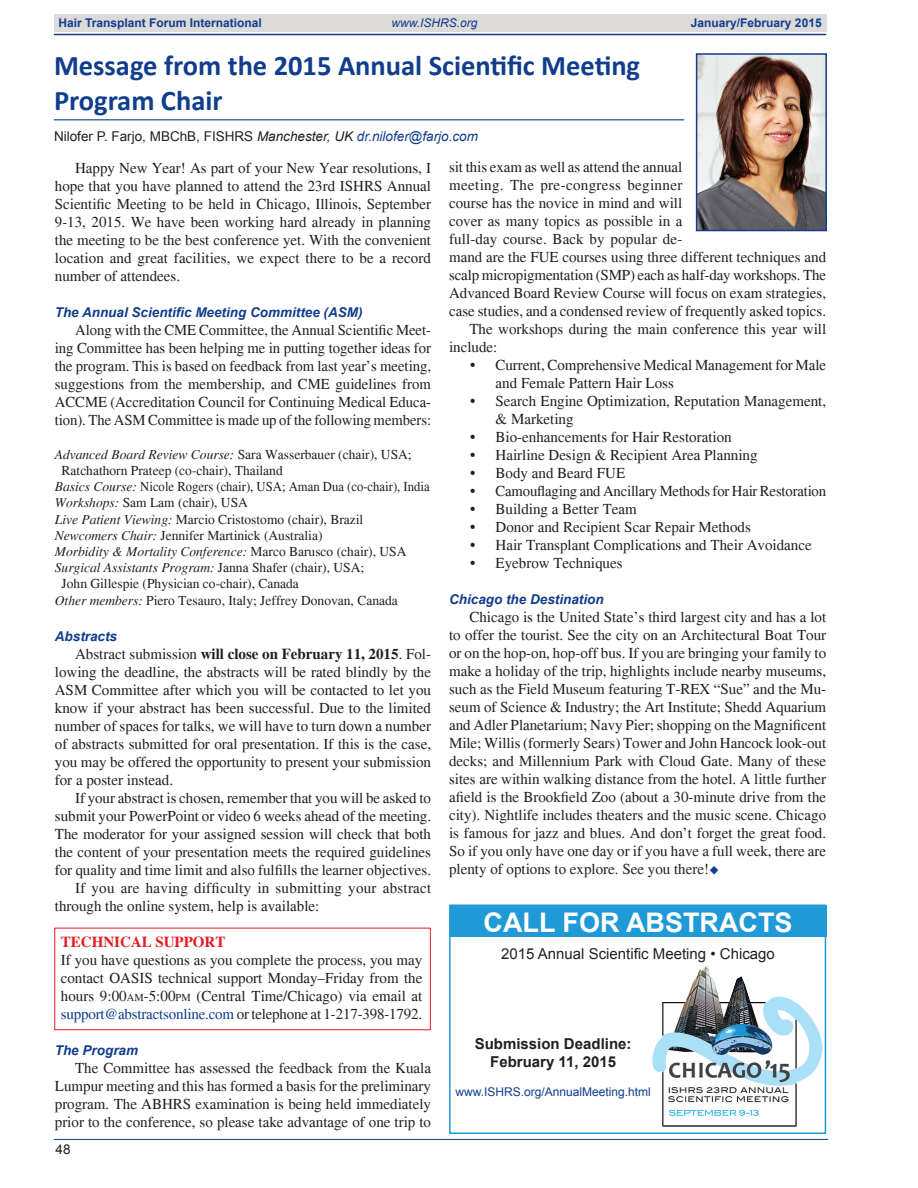
<style>
.page{position:relative;width:918px;height:1188px;background:#fff}
.page>*{position:absolute;margin:0;border:0;box-sizing:border-box;transform-origin:0 0}
.t1{font:700 28.5px "Calibri";color:#103d8c}
.Body_text{font:700 27px "Arial";color:#fff}
.Body_text-2{font:15px/18px "Times";color:#231f20;text-align:justify}
.bodytextindent{font:15px/18px "Times";color:#231f20}
.Body_no_Indent{font:15px/18px "Times";letter-spacing:-.015em;color:#231f20;text-align:justify}
.Body_text-3{font:15px/18px "Times";letter-spacing:.02em;color:#231f20}
.Body_text-4{font:15px "Arial";color:#231f20}
.Body_text-5{font:700 15px "Arial";color:#231f20}
.Body_no_Indent-2{font:700 15px "Times";color:#e51a23}
.Body_no_Indent-3{font:13.5px "Times";color:#231f20}
.Body_no_Indent-4{font:italic 13.5px "Times";color:#231f20}
.Subhead_2{font:italic 700 13.5px "Arial";color:#103d8c}
.By-line{font:13.5px "Arial";color:#231f20}
.Body_no_Indent-5{font:13.5px "Times";color:#231f20;scale:.94 1}
.t2{font:700 12px "Arial";color:#103d8c}
.Body_text-6{font:12px "Arial";color:#103d8c}
.t3{font:italic 12px "Arial";color:#103d8c}
.s1{font-style:italic}
.s2{font-style:italic;color:#103d8c}
.s3{font-style:normal}
.s4{font-weight:700}
.s5{font-size:10.5px}
.s6{color:#103d8c}
</style>
<div class="page">
<div style="left:54px;top:14px;width:773px;height:18px;background:#dcdbda"></div>
<hr style="left:54px;top:34px;width:772px;height:1px;background:#103d8c">
<hr style="left:54px;top:1139px;width:774px;height:1px;background:#103d8c">
<div style="left:55px;top:928px;width:376px;height:102px;border:1px solid #e51a23"></div>
<hr style="left:54px;top:119px;width:630px;height:1px;background:#103d8c">
<img style="left:653px;top:966px;width:169px;height:161px">
<img style="left:699px;top:56px;width:125px;height:172px">
<div style="left:696px;top:53px;width:131px;height:178px;border:2px solid #103d8c"></div>
<div style="left:449px;top:904px;width:377px;height:230px;border:2px solid #209ad6"></div>
<div style="left:450px;top:905px;width:376px;height:32px;background:#209ad6"></div>
<p class="t2" style="left:58px;top:15px;width:205px">Hair Transplant Forum International</p>
<p class="t3" style="left:392px;top:15px;width:88px">www.ISHRS.org</p>
<p class="t2" style="left:691px;top:15px;width:132px">January/February 2015</p>
<p class="t1" style="left:54px;top:48px;width:588px">Message from the 2015 Annual Scientific Meeting</p>
<p class="t1" style="left:54px;top:82px;width:170px">Program Chair</p>
<p class="By-line" style="left:54px;top:128px;width:426px">Nilofer P. Farjo, MBChB, FISHRS <span class="s1">Manchester, UK</span> <span class="s2">dr.nilofer@farjo.com</span></p>
<p class="Body_text-2" style="left:55px;top:158px;width:378px;text-indent:20px">Happy New Year! As part of your New Year resolutions, I hope that you have planned to attend the 23rd ISHRS Annual Scientific Meeting to be held in Chicago, Illinois, September 9-13, 2015. We have been working hard already in planning the meeting to be the best conference yet. With the convenient location and great facilities, we expect there to be a record number of attendees.</p>
<p class="Subhead_2" style="left:55px;top:303px;width:309px">The Annual Scientific Meeting Committee (ASM)</p>
<p class="Body_text-2" style="left:55px;top:320px;width:378px;text-indent:20px">Along with the CME Committee, the Annual Scientific Meet&shy;ing Committee has been helping me in putting together ideas for the program. This is based on feedback from last year’s meeting, suggestions from the membership, and CME guidelines from ACCME (Accreditation Council for Continuing Medical Educa&shy;tion). The ASM Committee is made up of the following members:</p>
<p class="Body_no_Indent-3" style="left:55px;top:446px;width:358px"><span class="s1">Advanced Board Review Course:</span> Sara Wasserbauer (chair), USA;</p>
<p class="Body_no_Indent-3" style="left:62px;top:462px;width:223px">Ratchathorn Prateep (co-chair), Thailand</p>
<p class="Body_no_Indent-5" style="left:55px;top:479px;width:400px"><span class="s1">Basics Course:</span> Nicole Rogers (chair), USA; Aman Dua (co-chair), India</p>
<p class="Body_no_Indent-3" style="left:55px;top:495px;width:195px"><span class="s1">Workshops:</span> Sam Lam (chair), USA</p>
<p class="Body_no_Indent-3" style="left:55px;top:511px;width:310px"><span class="s1">Live Patient Viewing:</span> Marcio Cristostomo (chair), Brazil</p>
<p class="Body_no_Indent-3" style="left:55px;top:527px;width:269px"><span class="s1">Newcomers Chair:</span> Jennifer Martinick (Australia)</p>
<p class="Body_no_Indent-4" style="left:55px;top:544px;width:353px">Morbidity &amp; Mortality Conference: <span class="s3">Marco Barusco (chair), USA</span></p>
<p class="Body_no_Indent-4" style="left:55px;top:560px;width:311px">Surgical Assistants Program: <span class="s3">Janna Shafer (chair), USA;</span></p>
<p class="Body_no_Indent-3" style="left:62px;top:576px;width:239px">John Gillespie (Physician co-chair), Canada</p>
<p class="Body_no_Indent-3" style="left:55px;top:592px;width:345px"><span class="s1">Other members:</span> Piero Tesauro, Italy; Jeffrey Donovan, Canada</p>
<p class="Subhead_2" style="left:55px;top:627px;width:64px">Abstracts</p>
<p class="Body_text-2" style="left:55px;top:644px;width:378px;text-indent:20px">Abstract submission <span class="s4">will close on February 11, 2015</span>. Fol&shy;lowing the deadline, the abstracts will be rated blindly by the ASM Committee after which you will be contacted to let you know if your abstract has been successful. Due to the limited number of spaces for talks, we will have to turn down a number of abstracts submitted for oral presentation. If this is the case, you may be offered the opportunity to present your submission for a poster instead.</p>
<p class="Body_text-2" style="left:55px;top:788px;width:378px;text-indent:20px">If your abstract is chosen, remember that you will be asked to submit your PowerPoint or video 6 weeks ahead of the meeting.<br>The moderator for your assigned session will check that both the content of your presentation meets the required guidelines for quality and time limit and also fulfills the learner objectives.</p>
<p class="Body_text-3" style="left:55px;top:878px;width:378px;text-indent:20px">If you are having difficulty in submitting your abstract through the online system, help is available:</p>
<p class="Body_no_Indent-2" style="left:61px;top:932px;width:166px">TECHNICAL SUPPORT</p>
<p class="Body_no_Indent" style="left:61px;top:950px;width:363px">If you have questions as you complete the process, you may contact OASIS technical support Monday–Friday from the hours 9:00<span class="s5">AM</span>-5:00<span class="s5">PM</span> (Central Time/Chicago) via email at <span class="s6">support@abstractsonline.com</span> or telephone at 1-217-398-1792.</p>
<p class="Subhead_2" style="left:55px;top:1041px;width:85px">The Program</p>
<p class="Body_text-2" style="left:55px;top:1058px;width:378px;text-indent:20px">The Committee has assessed the feedback from the Kuala Lumpur meeting and this has formed a basis for the preliminary program. The ABHRS examination is being held immediately prior to the conference, so please take advantage of one trip to</p>
<p class="Body_text-2" style="left:449px;top:158px;width:379px;text-align:left">sit this exam as well as attend the annual<br>meeting. The pre-congress beginner<br>course has the novice in mind and will<br>cover as many topics as possible in a<br>full-day course. Back by popular de-<br>mand are the FUE courses using three different techniques and scalp micropigmentation (SMP) each as half-day workshops. The Advanced Board Review Course will focus on exam strategies, case studies, and a condensed review of frequently asked topics.</p>
<p class="Body_text-2" style="left:449px;top:320px;width:379px;text-indent:20px">The workshops during the main conference this year will include:</p>
<p class="bodytextindent" style="left:496px;top:356px;width:332px;text-indent:-26px">• Current, Comprehensive Medical Management for Male and Female Pattern Hair Loss</p>
<p class="bodytextindent" style="left:496px;top:392px;width:332px;text-indent:-26px">• Search Engine Optimization, Reputation Management, &amp; Marketing</p>
<p class="bodytextindent" style="left:470px;top:428px;width:263px">• Bio-enhancements for Hair Restoration</p>
<p class="bodytextindent" style="left:470px;top:446px;width:289px">• Hairline Design &amp; Recipient Area Planning</p>
<p class="bodytextindent" style="left:470px;top:464px;width:157px">• Body and Beard FUE</p>
<p class="bodytextindent" style="left:470px;top:482px;width:358px">• Camouflaging and Ancillary Methods for Hair Restoration</p>
<p class="bodytextindent" style="left:470px;top:500px;width:168px">• Building a Better Team</p>
<p class="bodytextindent" style="left:470px;top:518px;width:282px">• Donor and Recipient Scar Repair Methods</p>
<p class="bodytextindent" style="left:470px;top:536px;width:343px">• Hair Transplant Complications and Their Avoidance</p>
<p class="bodytextindent" style="left:470px;top:554px;width:154px">• Eyebrow Techniques</p>
<p class="Subhead_2" style="left:449px;top:591px;width:156px">Chicago the Destination</p>
<p class="Body_text-2" style="left:449px;top:608px;width:379px;text-indent:20px">Chicago is the United State’s third largest city and has a lot to offer the tourist. See the city on an Architectural Boat Tour or on the hop-on, hop-off bus. If you are bringing your family to make a holiday of the trip, highlights include nearby museums, such as the Field Museum featuring T-REX “Sue” and the Mu&shy;seum of Science &amp; Industry; the Art Institute; Shedd Aquarium and Adler Planetarium; Navy Pier; shopping on the Magnificent Mile; Willis (formerly Sears) Tower and John Hancock look-out decks; and Millennium Park with Cloud Gate. Many of these sites are within walking distance from the hotel. A little further afield is the Brookfield Zoo (about a 30-minute drive from the city). Nightlife includes theaters and the music scene. Chicago is famous for jazz and blues. And don’t forget the great food.<br>So if you only have one day or if you have a full week, there are plenty of options to explore. See you there!<span class="s6">◆</span></p>
<p class="Body_text" style="left:484px;top:904px;width:310px">CALL FOR ABSTRACTS</p>
<p class="Body_text-4" style="left:501px;top:944px;width:275px">2015 Annual Scientific Meeting • Chicago</p>
<p class="Body_text-5" style="left:475px;top:1034px;width:158px">Submission Deadline:</p>
<p class="Body_text-5" style="left:490px;top:1052px;width:127px">February 11, 2015</p>
<p class="Body_text-6" style="left:455px;top:1084px;width:197px">www.ISHRS.org/AnnualMeeting.html</p>
<p class="By-line" style="left:56px;top:1140px;width:17px">48</p>
</div>
